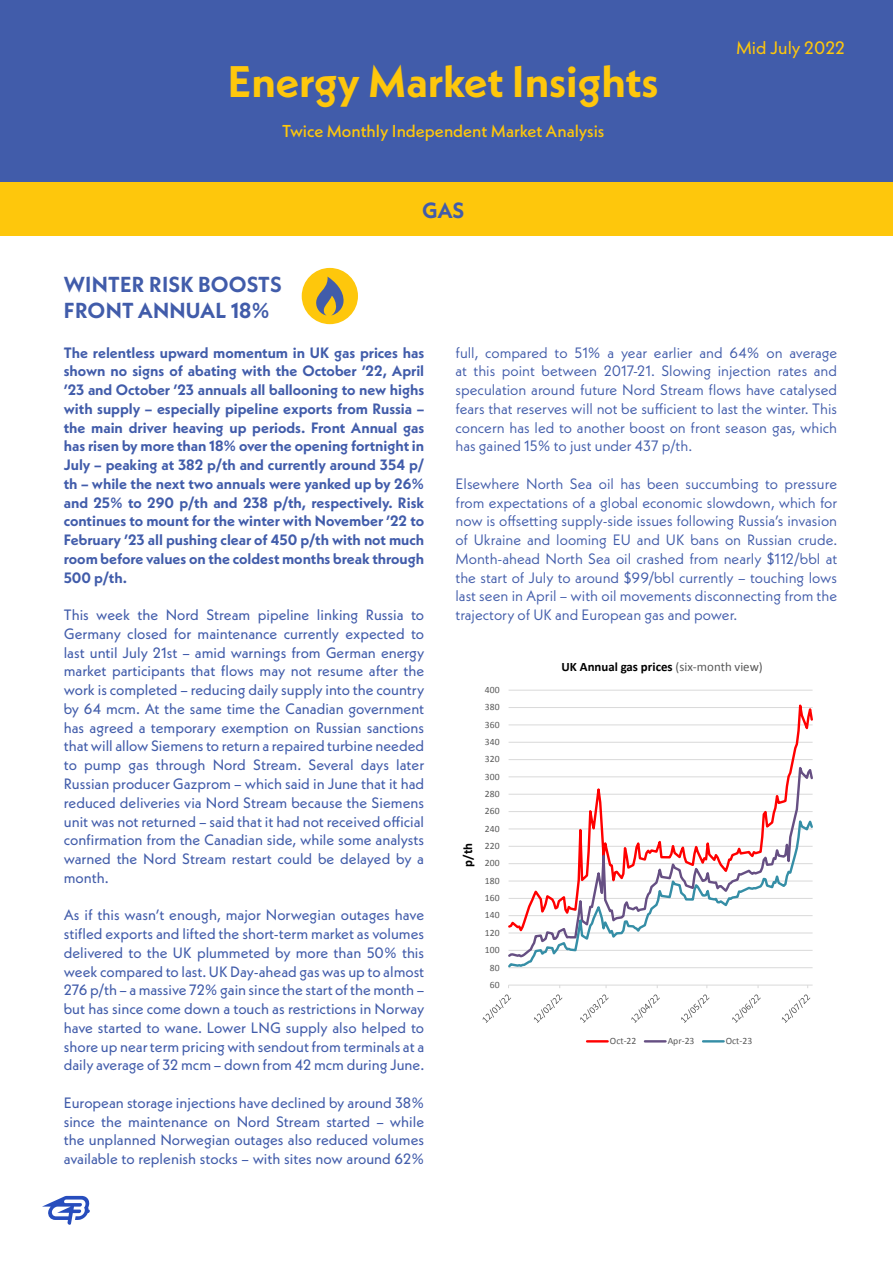
<style>
.page{position:relative;width:893px;height:1263px;background:#fff}
.page>*{position:absolute;margin:0;border:0;box-sizing:border-box;transform-origin:0 0}
.PAGE_HEADER_BLUE_PAG{font:700 44.1px "Neue Kabel";color:#fec70c}
.t1{font:700 21.9px "Neue Kabel";color:#415caa}
.t2{font:700 21.75px "Neue Kabel";letter-spacing:.01em;color:#415caa}
.t3{font:18px "Neue Kabel";color:#fec70c}
.PAGE_HEADER_BLUE_PAG-2{font:500 17.25px "Neue Kabel";color:#fec70c}
.Body_Copy_White_Page{font:15px/18.8px "Neue Kabel";color:#415caa;text-align:justify}
.Body_Copy_White_Page-2{font:15px/18.8px "Neue Kabel";color:#415caa;text-align:justify}
.Body_Copy_White_Page-3{font:700 15px/18.8px "Neue Kabel";color:#415caa;text-align:justify}
.t4{font:700 12.9px "Calibri";letter-spacing:.005em;color:#000}
.t5{font:9.6px "Calibri";color:#595959}
.s1{font-weight:400;color:#595959}
</style>
<div class="page">
<div style="left:0;top:0;width:893px;height:182px;background:#415caa"></div>
<svg style="left:42px;top:1196px;width:48px;height:29px"></svg>
<div style="left:0;top:182px;width:893px;height:54px;background:#fec70c"></div>
<div style="left:302px;top:268px;width:56px;height:56px;background:#fec70c;border-radius:50%"></div>
<svg style="left:316px;top:277px;width:28px;height:38px"></svg>
<svg style="left:482px;top:689px;width:331px;height:354px"></svg>
<p class="PAGE_HEADER_BLUE_PAG" style="left:228px;top:53px;width:432px">Energy Market Insights</p>
<p class="PAGE_HEADER_BLUE_PAG-2" style="left:282px;top:120px;width:324px">Twice Monthly Independent Market Analysis</p>
<p class="t2" style="left:64px;top:271px;width:219px">WINTER RISK BOOSTS</p>
<p class="t2" style="left:64px;top:297px;width:207px">FRONT ANNUAL 18%</p>
<p class="t1" style="left:422px;top:196px;width:44px">GAS</p>
<p class="t3" style="left:736px;top:36px;width:111px">Mid July 2022</p>
<p class="Body_Copy_White_Page-3" style="left:64px;top:343px;width:362px">The relentless upward momentum in UK gas prices has shown no signs of abating with the October ’22, April ’23 and October ’23 annuals all ballooning to new highs with supply – especially pipeline exports from Russia – the main driver heaving up periods. Front Annual gas has risen by more than 18% over the opening fortnight in July – peaking at 382 p/th and currently around 354 p/ th – while the next two annuals were yanked up by 26% and 25% to 290 p/th and 238 p/th, respectively. Risk continues to mount for the winter with November ’22 to February ’23 all pushing clear of 450 p/th with not much room before values on the coldest months break through 500 p/th.</p>
<p class="Body_Copy_White_Page" style="left:64px;top:605px;width:362px">This week the Nord Stream pipeline linking Russia to Germany closed for maintenance currently expected to last until July 21st – amid warnings from German energy market participants that flows may not resume after the work is completed – reducing daily supply into the country by 64 mcm. At the same time the Canadian government has agreed a temporary exemption on Russian sanctions that will allow Siemens to return a repaired turbine needed to pump gas through Nord Stream. Several days later Russian producer Gazprom – which said in June that it had reduced deliveries via Nord Stream because the Siemens unit was not returned – said that it had not received official confirmation from the Canadian side, while some analysts warned the Nord Stream restart could be delayed by a month.</p>
<p class="Body_Copy_White_Page" style="left:64px;top:905px;width:362px">As if this wasn’t enough, major Norwegian outages have stifled exports and lifted the short-term market as volumes delivered to the UK plummeted by more than 50% this week compared to last. UK Day-ahead gas was up to almost 276 p/th – a massive 72% gain since the start of the month – but has since come down a touch as restrictions in Norway have started to wane. Lower LNG supply also helped to shore up near term pricing with sendout from terminals at a daily average of 32 mcm – down from 42 mcm during June.</p>
<p class="Body_Copy_White_Page" style="left:64px;top:1093px;width:362px">European storage injections have declined by around 38% since the maintenance on Nord Stream started – while the unplanned Norwegian outages also reduced volumes available to replenish stocks – with sites now around 62%</p>
<p class="Body_Copy_White_Page-2" style="left:455px;top:343px;width:383px">full, compared to 51% a year earlier and 64% on average at this point between 2017-21. Slowing injection rates and speculation around future Nord Stream flows have catalysed fears that reserves will not be sufficient to last the winter. This concern has led to another boost on front season gas, which has gained 15% to just under 437 p/th.</p>
<p class="Body_Copy_White_Page-2" style="left:455px;top:474px;width:383px">Elsewhere North Sea oil has been succumbing to pressure from expectations of a global economic slowdown, which for now is offsetting supply-side issues following Russia’s invasion of Ukraine and looming EU and UK bans on Russian crude.<br>Month-ahead North Sea oil crashed from nearly $112/bbl at the start of July to around $99/bbl currently – touching lows last seen in April – with oil movements disconnecting from the trajectory of UK and European gas and power.</p>
<p class="t4" style="left:459px;top:867px;width:25px;rotate:-90deg">p/th</p>
<p class="t5" style="left:485px;top:683px;width:16px">400</p>
<p class="t5" style="left:485px;top:700px;width:16px">380</p>
<p class="t5" style="left:485px;top:718px;width:16px">360</p>
<p class="t5" style="left:485px;top:735px;width:16px">340</p>
<p class="t5" style="left:485px;top:752px;width:16px">320</p>
<p class="t5" style="left:485px;top:770px;width:16px">300</p>
<p class="t5" style="left:485px;top:787px;width:16px">280</p>
<p class="t5" style="left:485px;top:804px;width:16px">260</p>
<p class="t5" style="left:485px;top:822px;width:16px">240</p>
<p class="t5" style="left:485px;top:839px;width:16px">220</p>
<p class="t5" style="left:485px;top:856px;width:16px">200</p>
<p class="t5" style="left:485px;top:874px;width:16px">180</p>
<p class="t5" style="left:485px;top:891px;width:16px">160</p>
<p class="t5" style="left:485px;top:909px;width:16px">140</p>
<p class="t5" style="left:485px;top:926px;width:16px">120</p>
<p class="t5" style="left:485px;top:943px;width:16px">100</p>
<p class="t5" style="left:490px;top:961px;width:11px">80</p>
<p class="t5" style="left:490px;top:978px;width:11px">60</p>
<p class="t4" style="left:561px;top:658px;width:203px">UK Annual gas prices <span class="s1">(six-month view)</span></p>
<p class="t5" style="left:610px;top:1034px;width:28px">Oct-22</p>
<p class="t5" style="left:668px;top:1034px;width:28px">Apr-23</p>
<p class="t5" style="left:726px;top:1034px;width:28px">Oct-23</p>
</div>
